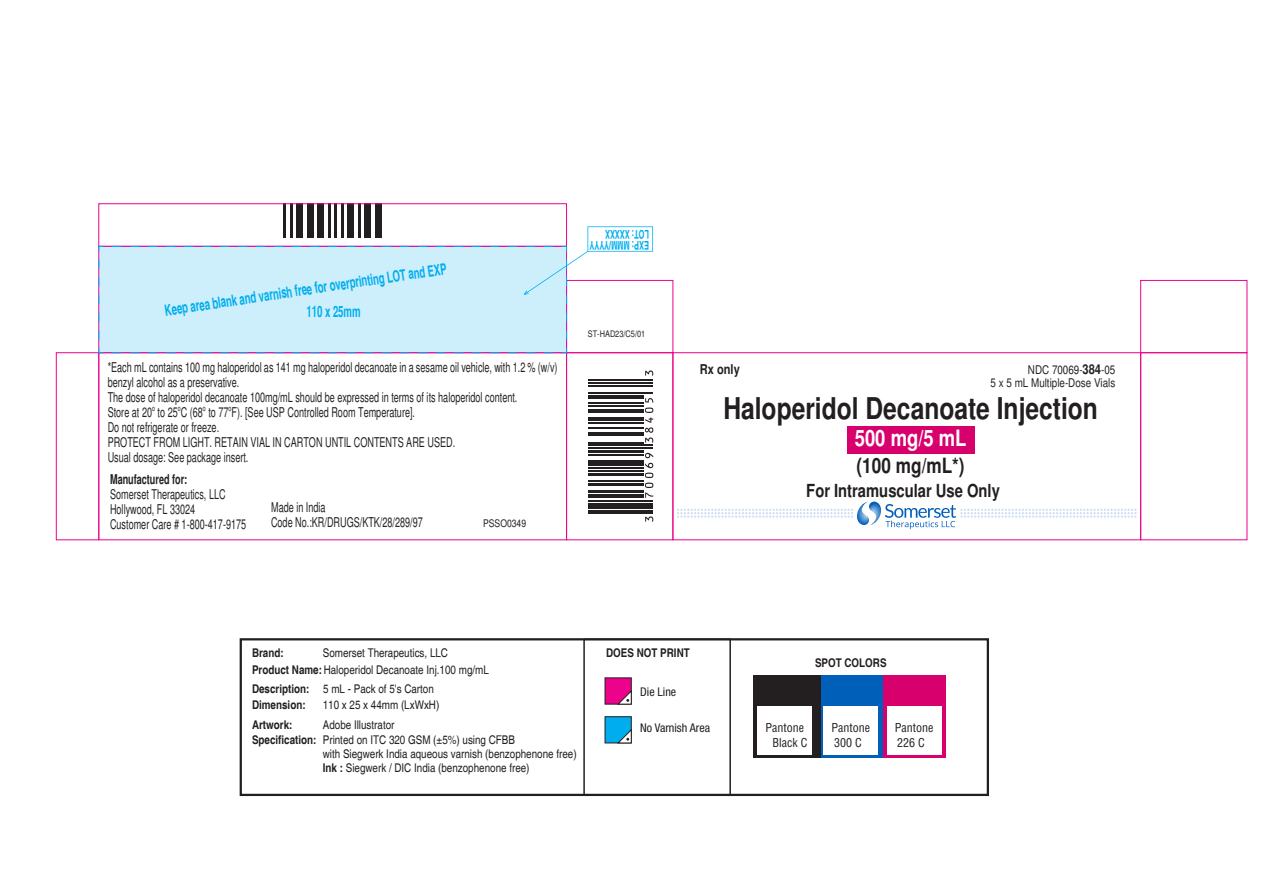
<style>
.page{position:relative;width:1263px;height:893px;background:#fff}
.page>*{position:absolute;margin:0;border:0;box-sizing:border-box;transform-origin:0 0}
.t1{font:700 condensed 30px "Helvetica";color:#231f20}
.t2{font:700 condensed 22.5px "Helvetica";color:#fff}
.t3{font:700 condensed 21px "Helvetica";color:#231f20}
.t4{font:700 condensed 18px "Helvetica";color:#231f20}
.t5{font:700 condensed 15.6px "Helvetica";letter-spacing:-.005em;color:#00aeef;scale:.75 1}
.t6{font:condensed 13.5px/15px "Helvetica";color:#231f20;scale:.82 1}
.t7{font:700 condensed 13.5px "Helvetica";color:#231f20;scale:.82 1}
.t8{font:700 condensed 13.5px "Helvetica";color:#231f20}
.t9{font:condensed 12px/13.5px "Helvetica";color:#231f20;text-align:right}
.t10{font:700 condensed 12px/16.4px "Helvetica";color:#231f20}
.t11{font:condensed 12px/14.4px "Helvetica";color:#231f20}
.t12{font:700 condensed 12px/10.8px "Helvetica";color:#00aeef;scale:.75 1}
.t13{font:condensed 12px "Helvetica Neue";color:#231f20}
.t14{font:condensed 10.5px "Helvetica";color:#231f20}
.t15{font:condensed 9px "Helvetica";color:#231f20}
.s1{font-weight:700;font-size:13.5px}
.s2{font-weight:700}
</style>
<div class="page">
<div style="left:847px;top:427px;width:127px;height:27px;background:#d8006d"></div>
<svg style="left:677px;top:502px;width:460px;height:27px"></svg>
<hr style="left:588px;top:513px;width:64px;height:1px;background:#231f20">
<hr style="left:588px;top:510px;width:64px;height:1px;background:#231f20">
<div style="left:588px;top:503px;width:64px;height:5px;background:#231f20"></div>
<hr style="left:588px;top:500px;width:64px;height:1px;background:#231f20">
<hr style="left:588px;top:494px;width:56px;height:4px;background:#231f20">
<hr style="left:588px;top:490px;width:56px;height:3px;background:#231f20">
<hr style="left:588px;top:483px;width:56px;height:3px;background:#231f20">
<hr style="left:588px;top:480px;width:56px;height:1px;background:#231f20">
<hr style="left:588px;top:473px;width:56px;height:3px;background:#231f20">
<hr style="left:588px;top:470px;width:56px;height:1px;background:#231f20">
<hr style="left:588px;top:467px;width:56px;height:2px;background:#231f20">
<div style="left:588px;top:460px;width:56px;height:6px;background:#231f20"></div>
<hr style="left:588px;top:455px;width:56px;height:1px;background:#231f20">
<hr style="left:588px;top:450px;width:56px;height:3px;background:#231f20">
<hr style="left:588px;top:448px;width:64px;height:1px;background:#231f20">
<hr style="left:588px;top:445px;width:64px;height:1px;background:#231f20">
<hr style="left:588px;top:442px;width:56px;height:1px;background:#231f20">
<hr style="left:588px;top:435px;width:56px;height:1px;background:#231f20">
<hr style="left:588px;top:432px;width:56px;height:1px;background:#231f20">
<hr style="left:588px;top:428px;width:56px;height:1px;background:#231f20">
<hr style="left:588px;top:422px;width:56px;height:1px;background:#231f20">
<hr style="left:588px;top:417px;width:56px;height:3px;background:#231f20">
<hr style="left:588px;top:409px;width:56px;height:4px;background:#231f20">
<hr style="left:588px;top:405px;width:56px;height:1px;background:#231f20">
<hr style="left:588px;top:402px;width:56px;height:1px;background:#231f20">
<hr style="left:588px;top:395px;width:56px;height:4px;background:#231f20">
<hr style="left:588px;top:392px;width:64px;height:1px;background:#231f20">
<hr style="left:588px;top:385px;width:64px;height:1px;background:#231f20">
<hr style="left:588px;top:383px;width:64px;height:1px;background:#231f20">
<hr style="left:588px;top:380px;width:64px;height:1px;background:#231f20">
<svg style="left:645px;top:516px;width:8px;height:6px"></svg>
<svg style="left:645px;top:370px;width:8px;height:6px"></svg>
<svg style="left:645px;top:453px;width:8px;height:45px"></svg>
<svg style="left:645px;top:398px;width:8px;height:45px"></svg>
<hr style="left:284px;top:204px;width:2px;height:34px;background:#231f20">
<hr style="left:290px;top:204px;width:2px;height:34px;background:#231f20">
<div style="left:296px;top:204px;width:7px;height:34px;background:#231f20"></div>
<div style="left:307px;top:204px;width:6px;height:34px;background:#231f20"></div>
<div style="left:318px;top:204px;width:6px;height:34px;background:#231f20"></div>
<hr style="left:328px;top:204px;width:2px;height:34px;background:#231f20">
<hr style="left:335px;top:204px;width:2px;height:34px;background:#231f20">
<hr style="left:341px;top:204px;width:2px;height:34px;background:#231f20">
<div style="left:348px;top:204px;width:6px;height:34px;background:#231f20"></div>
<hr style="left:358px;top:204px;width:2px;height:34px;background:#231f20">
<div style="left:365px;top:204px;width:6px;height:34px;background:#231f20"></div>
<div style="left:375px;top:204px;width:7px;height:34px;background:#231f20"></div>
<div style="left:566px;top:353px;width:107px;height:187px;border:1px solid #ed028c"></div>
<div style="left:1140px;top:353px;width:107px;height:187px;border:1px solid #ed028c"></div>
<div style="left:566px;top:280px;width:107px;height:73px;border:1px solid #ed028c"></div>
<div style="left:1140px;top:280px;width:107px;height:73px;border:1px solid #ed028c"></div>
<div style="left:56px;top:353px;width:43px;height:187px;border:1px solid #ed028c"></div>
<svg style="left:98px;top:226px;width:555px;height:127px"></svg>
<div style="left:240px;top:638px;width:749px;height:158px;border:2px solid #231f20"></div>
<div style="left:605px;top:678px;width:26px;height:26px;background:#ed028c"></div>
<svg style="left:618px;top:690px;width:14px;height:15px"></svg>
<div style="left:605px;top:716px;width:26px;height:27px;background:#00aeef;border:1px solid #231f20"></div>
<svg style="left:618px;top:729px;width:14px;height:14px"></svg>
<div style="left:583px;top:639px;width:148px;height:157px;border:2px solid #231f20"></div>
<div style="left:882px;top:675px;width:63px;height:83px;background:#d8006d"></div>
<div style="left:887px;top:707px;width:54px;height:48px;background:#fff"></div>
<div style="left:819px;top:675px;width:63px;height:83px;background:#005fb9"></div>
<div style="left:824px;top:707px;width:54px;height:48px;background:#fff"></div>
<div style="left:757px;top:675px;width:63px;height:83px;background:#231f20"></div>
<div style="left:753px;top:675px;width:63px;height:83px;background:#231f20"></div>
<div style="left:758px;top:707px;width:54px;height:48px;background:#fff"></div>
<p class="t5" style="left:163px;top:300px;width:381px;rotate:-8deg">Keep area blank and varnish free for overprinting LOT and EXP</p>
<p class="t5" style="left:307px;top:302px;width:74px">110 x 25mm</p>
<p class="t6" style="left:108px;top:359px;width:550px">*Each mL contains 100 mg haloperidol as 141 mg haloperidol decanoate in a sesame oil vehicle, with 1.2 % (w/v) benzyl alcohol as a preservative.<br>The dose of haloperidol decanoate 100mg/mL should be expressed in terms of its haloperidol content.<br>Store at 20<sup>o</sup> to 25<sup>o</sup>C (68<sup>o</sup> to 77<sup>o</sup>F). [See USP Controlled Room Temperature].<br>Do not refrigerate or freeze.<br>PROTECT FROM LIGHT. RETAIN VIAL IN CARTON UNTIL CONTENTS ARE USED.<br>Usual dosage: See package insert.</p>
<p class="t7" style="left:110px;top:471px;width:96px">Manufactured for:</p>
<p class="t6" style="left:110px;top:486px;width:168px">Somerset Therapeutics, LLC<br>Hollywood, FL 33024<br>Customer Care # 1-800-417-9175</p>
<p class="t6" style="left:271px;top:500px;width:187px">Made in India<br>Code No.:KR/DRUGS/KTK/28/289/97</p>
<p class="t14" style="left:483px;top:517px;width:45px">PSSO0349</p>
<p class="t12" style="left:649px;top:250px;width:81px;rotate:-180deg">EXP: MMM/YYYY<br>LOT: XXXXX</p>
<p class="t15" style="left:588px;top:328px;width:59px">ST-HAD23/C5/01</p>
<p class="t8" style="left:700px;top:361px;width:41px">Rx only</p>
<p class="t9" style="left:991px;top:362px;width:126px">NDC 70069-<span class="s1">384</span>-05<br>5 x 5 mL Multiple-Dose Vials</p>
<h1 class="t1" style="left:723px;top:391px;width:376px">Haloperidol Decanoate Injection</h1>
<h2 class="t2" style="left:855px;top:425px;width:113px">500 mg/5 mL</h2>
<h3 class="t3" style="left:856px;top:454px;width:110px">(100 mg/mL*)</h3>
<h3 class="t4" style="left:806px;top:480px;width:195px">For Intramuscular Use Only</h3>
<p class="t10" style="left:252px;top:644px;width:33px">Brand:</p>
<p class="t9" style="left:323px;top:646px;width:127px">Somerset Therapeutics, LLC</p>
<p class="t10" style="left:252px;top:681px;width:59px">Description:<br>Dimension:</p>
<p class="t9" style="left:252px;top:664px;width:238px"><span class="s2">Product Name:</span>Haloperidol Decanoate Inj.100 mg/mL</p>
<p class="t9" style="left:323px;top:682px;width:112px">5 mL - Pack of 5's Carton</p>
<p class="t9" style="left:323px;top:698px;width:118px">110 x 25 x 44mm (LxWxH)</p>
<p class="t10" style="left:252px;top:716px;width:42px">Artwork:</p>
<p class="t9" style="left:323px;top:718px;width:73px">Adobe Illustrator</p>
<p class="t9" style="left:252px;top:733px;width:265px"><span class="s2">Specification:</span> Printed on ITC 320 GSM (±5%) using CFBB</p>
<p class="t9" style="left:323px;top:747px;width:255px">with Siegwerk India aqueous varnish (benzophenone free)</p>
<p class="t9" style="left:323px;top:762px;width:208px"><span class="s2">Ink :</span> Siegwerk / DIC India (benzophenone free)</p>
<p class="t10" style="left:606px;top:644px;width:85px">DOES NOT PRINT</p>
<p class="t13" style="left:640px;top:685px;width:37px">Die Line</p>
<p class="t13" style="left:640px;top:721px;width:71px">No Varnish Area</p>
<p class="t10" style="left:815px;top:655px;width:73px">SPOT COLORS</p>
<p class="t11" style="left:765px;top:721px;width:43px;text-align:center">Pantone<br>Black C</p>
<p class="t11" style="left:769px;top:721px;width:40px">Pantone</p>
<p class="t11" style="left:831px;top:721px;width:40px">Pantone<br>300 C</p>
<p class="t11" style="left:895px;top:721px;width:40px">Pantone<br>226 C</p>
</div>
